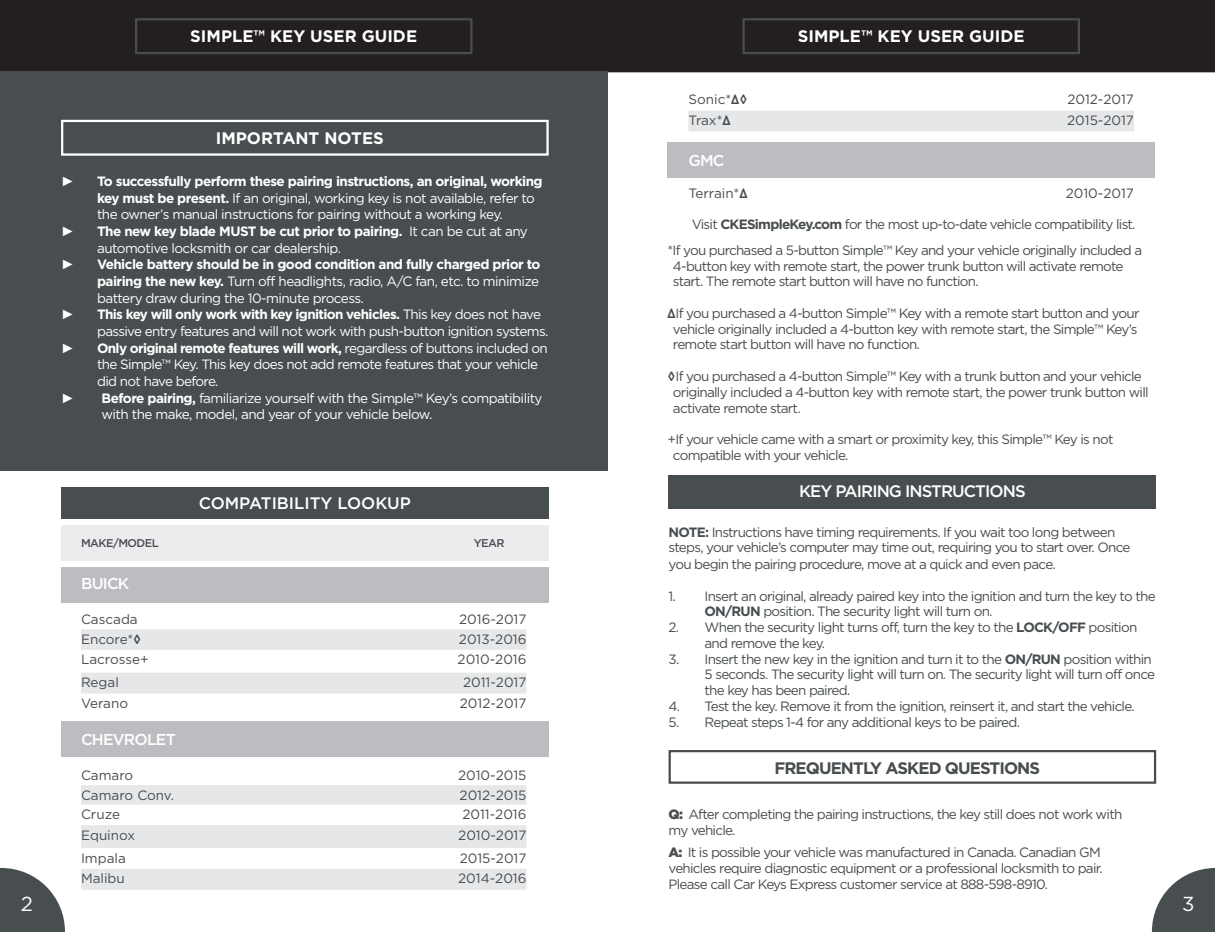
<style>
.page{position:relative;width:1215px;height:932px;background:#fff}
.page>*{position:absolute;margin:0;border:0;box-sizing:border-box;transform-origin:0 0}
.t1{font:20.25px "Gotham";color:#fff}
.Boxed_Note_With_Rule{font:700 16.65px "Gotham";color:#fff}
.Boxed_Note_With_Rule-2{font:700 16.65px "Gotham";letter-spacing:-.055em;color:#484d50}
.Header_Box_1{font:500 16.65px "Gotham";letter-spacing:-.055em;color:#fff}
.Black_Box_4_Step{font:500 16.65px "Gotham";color:#fff}
.t2{font:500 15.75px "Gotham";letter-spacing:-.05em;color:#fff}
.Boxed_Note_With_Rule-3{font:13.5px/15.8px "Gotham";letter-spacing:-.055em;color:#484d50}
.t3{font:13.5px/16.7px "Gotham";letter-spacing:-.04em;color:#fff}
.Boxed_Note_With_Rule-4{font:13.5px "Gotham";color:#484d50}
.t4{font:700 13.5px "Arial";color:#fff}
.t5{font:500 11.25px "Gotham";letter-spacing:-.05em;color:#484d50}
.s1{font-weight:700}
.s2{font-family:"PT Mono";font-weight:700}
.s3{font-weight:900}
</style>
<div class="page">
<div style="left:0;top:0;width:1215px;height:72px;background:#231f20"></div>
<div style="left:135px;top:18px;width:337px;height:36px;border:2px solid #484d50"></div>
<div style="left:742px;top:18px;width:338px;height:36px;border:2px solid #484d50"></div>
<svg style="left:0;top:868px;width:65px;height:64px"></svg>
<svg style="left:1152px;top:868px;width:63px;height:64px"></svg>
<div style="left:0;top:72px;width:608px;height:399px;background:#484d50"></div>
<div style="left:61px;top:120px;width:488px;height:36px;border:2px solid #fff"></div>
<div style="left:61px;top:487px;width:488px;height:31px;background:#484d50"></div>
<div style="left:61px;top:525px;width:488px;height:35px;background:#ececee"></div>
<div style="left:61px;top:567px;width:488px;height:35px;background:#bcbdc0"></div>
<div style="left:61px;top:721px;width:488px;height:35px;background:#bcbdc0"></div>
<div style="left:667px;top:142px;width:488px;height:35px;background:#bcbdc0"></div>
<svg style="left:81px;top:629px;width:445px;height:64px"></svg>
<svg style="left:81px;top:785px;width:445px;height:104px;fill:#e6e7e9"></svg>
<div style="left:688px;top:111px;width:446px;height:20px;background:#e6e7e9"></div>
<div style="left:669px;top:475px;width:487px;height:33px;background:#484d50"></div>
<div style="left:669px;top:750px;width:487px;height:33px;border:2px solid #484d50"></div>
<p class="Boxed_Note_With_Rule" style="left:190px;top:27px;width:228px">SIMPLE™ KEY USER GUIDE</p>
<p class="Boxed_Note_With_Rule" style="left:798px;top:27px;width:228px">SIMPLE™ KEY USER GUIDE</p>
<p class="Boxed_Note_With_Rule" style="left:216px;top:128px;width:170px">IMPORTANT NOTES</p>
<p class="t4" style="left:61px;top:172px;width:15px">►</p>
<p class="t3" style="left:97px;top:173px;width:447px"><span class="s1">To successfully perform these pairing instructions, an original, working key must be present.</span> If an original, working key is not available, refer to the owner’s manual instructions for pairing without a working key.</p>
<p class="t4" style="left:61px;top:222px;width:15px">►</p>
<p class="t3" style="left:97px;top:223px;width:432px"><span class="s1">The new key blade MUST be cut prior to pairing.</span> It can be cut at any automotive locksmith or car dealership.</p>
<p class="t4" style="left:61px;top:256px;width:15px">►</p>
<p class="t3" style="left:97px;top:256px;width:445px;text-align:justify"><span class="s1">Vehicle battery should be in good condition and fully charged prior to pairing the new key.</span> Turn off headlights, radio, A/C fan, etc. to minimize battery draw during the 10-minute process.</p>
<p class="t4" style="left:61px;top:306px;width:15px">►</p>
<p class="t3" style="left:97px;top:306px;width:453px"><span class="s1">This key will only work with key ignition vehicles.</span> This key does not have passive entry features and will not work with push-button ignition systems.</p>
<p class="t4" style="left:61px;top:339px;width:15px">►</p>
<p class="t3" style="left:97px;top:339px;width:452px"><span class="s1">Only original remote features will work,</span> regardless of buttons included on the Simple™ Key. This key does not add remote features that your vehicle did not have before.</p>
<p class="t4" style="left:61px;top:389px;width:15px">►</p>
<p class="t3" style="left:102px;top:389px;width:443px"><span class="s1">Before pairing,</span> familiarize yourself with the Simple™ Key’s compatibility with the make, model, and year of your vehicle below.</p>
<p class="t5" style="left:81px;top:536px;width:79px">MAKE/MODEL</p>
<p class="t2" style="left:81px;top:574px;width:50px">BUICK</p>
<p class="Black_Box_4_Step" style="left:199px;top:493px;width:214px">COMPATIBILITY LOOKUP</p>
<p class="t5" style="left:474px;top:536px;width:32px">YEAR</p>
<p class="Boxed_Note_With_Rule-4" style="left:81px;top:612px;width:58px">Cascada</p>
<p class="Boxed_Note_With_Rule-4" style="left:459px;top:612px;width:69px">2016-2017</p>
<p class="Boxed_Note_With_Rule-3" style="left:81px;top:631px;width:62px">Encore*<span class="s2">◊</span></p>
<p class="Boxed_Note_With_Rule-4" style="left:459px;top:631px;width:69px">2013-2016</p>
<p class="Boxed_Note_With_Rule-4" style="left:81px;top:652px;width:69px">Lacrosse+</p>
<p class="Boxed_Note_With_Rule-4" style="left:458px;top:652px;width:70px">2010-2016</p>
<p class="Boxed_Note_With_Rule-3" style="left:81px;top:674px;width:39px">Regal</p>
<p class="Boxed_Note_With_Rule-4" style="left:463px;top:675px;width:65px">2011-2017</p>
<p class="Boxed_Note_With_Rule-3" style="left:81px;top:695px;width:49px">Verano</p>
<p class="Boxed_Note_With_Rule-4" style="left:460px;top:695px;width:68px">2012-2017</p>
<p class="t2" style="left:81px;top:730px;width:96px">CHEVROLET</p>
<p class="Boxed_Note_With_Rule-3" style="left:81px;top:767px;width:54px">Camaro</p>
<p class="Boxed_Note_With_Rule-4" style="left:458px;top:768px;width:70px">2010-2015</p>
<p class="Boxed_Note_With_Rule-4" style="left:81px;top:787px;width:95px">Camaro Conv.</p>
<p class="Boxed_Note_With_Rule-4" style="left:460px;top:787px;width:68px">2012-2015</p>
<p class="Boxed_Note_With_Rule-3" style="left:81px;top:806px;width:41px">Cruze</p>
<p class="Boxed_Note_With_Rule-4" style="left:462px;top:806px;width:66px">2011-2016</p>
<p class="Boxed_Note_With_Rule-4" style="left:81px;top:827px;width:56px">Equinox</p>
<p class="Boxed_Note_With_Rule-4" style="left:458px;top:827px;width:70px">2010-2017</p>
<p class="Boxed_Note_With_Rule-3" style="left:81px;top:849px;width:46px">Impala</p>
<p class="Boxed_Note_With_Rule-4" style="left:460px;top:850px;width:68px">2015-2017</p>
<p class="Boxed_Note_With_Rule-3" style="left:81px;top:870px;width:45px">Malibu</p>
<p class="Boxed_Note_With_Rule-4" style="left:458px;top:871px;width:70px">2014-2016</p>
<p class="Boxed_Note_With_Rule-3" style="left:688px;top:91px;width:60px">Sonic*<span class="s2">∆◊</span></p>
<p class="Boxed_Note_With_Rule-4" style="left:1067px;top:92px;width:68px">2012-2017</p>
<p class="Boxed_Note_With_Rule-3" style="left:688px;top:112px;width:44px">Trax*<span class="s2">∆</span></p>
<p class="Boxed_Note_With_Rule-4" style="left:1067px;top:113px;width:68px">2015-2017</p>
<p class="t2" style="left:688px;top:151px;width:38px">GMC</p>
<p class="Boxed_Note_With_Rule-4" style="left:688px;top:186px;width:61px">Terrain*<span class="s2">∆</span></p>
<p class="Boxed_Note_With_Rule-4" style="left:1066px;top:186px;width:70px">2010-2017</p>
<p class="Boxed_Note_With_Rule-3" style="left:692px;top:216px;width:445px">Visit <span class="s1">CKESimpleKey.com</span> for the most up-to-date vehicle compatibility list.</p>
<p class="Boxed_Note_With_Rule-3" style="left:667px;top:242px;width:476px">*If you purchased a 5-button Simple™ Key and your vehicle originally included a</p>
<p class="Boxed_Note_With_Rule-3" style="left:673px;top:258px;width:452px">4-button key with remote start, the power trunk button will activate remote</p>
<p class="Boxed_Note_With_Rule-3" style="left:673px;top:273px;width:307px">start. The remote start button will have no function.</p>
<p class="Boxed_Note_With_Rule-3" style="left:667px;top:305px;width:474px"><span class="s2">∆</span>If you purchased a 4-button Simple™ Key with a remote start button and your</p>
<p class="Boxed_Note_With_Rule-3" style="left:673px;top:321px;width:466px">vehicle originally included a 4-button key with remote start, the Simple™ Key’s</p>
<p class="Boxed_Note_With_Rule-3" style="left:673px;top:336px;width:248px">remote start button will have no function.</p>
<p class="Boxed_Note_With_Rule-3" style="left:667px;top:368px;width:476px"><span class="s2">◊</span>If you purchased a 4-button Simple™ Key with a trunk button and your vehicle</p>
<p class="Boxed_Note_With_Rule-3" style="left:673px;top:384px;width:477px">originally included a 4-button key with remote start, the power trunk button will</p>
<p class="Boxed_Note_With_Rule-3" style="left:673px;top:399px;width:129px">activate remote start.</p>
<p class="Boxed_Note_With_Rule-3" style="left:667px;top:431px;width:448px">+If your vehicle came with a smart or proximity key, this Simple™ Key is not</p>
<p class="Boxed_Note_With_Rule-3" style="left:673px;top:447px;width:177px">compatible with your vehicle.</p>
<p class="Header_Box_1" style="left:799px;top:482px;width:228px">KEY PAIRING INSTRUCTIONS</p>
<p class="Boxed_Note_With_Rule-3" style="left:669px;top:523px;width:464px"><span class="s1">NOTE:</span> Instructions have timing requirements. If you wait too long between steps, your vehicle’s computer may time out, requiring you to start over. Once you begin the pairing procedure, move at a quick and even pace.</p>
<p class="Boxed_Note_With_Rule-3" style="left:705px;top:587px;width:453px;text-indent:-36px">1. Insert an original, already paired key into the ignition and turn the key to the<br><span class="s1">ON/RUN</span> position. The security light will turn on.</p>
<p class="Boxed_Note_With_Rule-3" style="left:705px;top:619px;width:434px;text-indent:-36px">2. When the security light turns off, turn the key to the <span class="s1">LOCK/OFF</span> position and remove the key.</p>
<p class="Boxed_Note_With_Rule-3" style="left:705px;top:650px;width:452px;text-indent:-36px">3. Insert the new key in the ignition and turn it to the <span class="s1">ON/RUN</span> position within<br>5 seconds. The security light will turn on. The security light will turn off once the key has been paired.</p>
<p class="Boxed_Note_With_Rule-3" style="left:669px;top:698px;width:468px">4. Test the key. Remove it from the ignition, reinsert it, and start the vehicle.</p>
<p class="Boxed_Note_With_Rule-3" style="left:669px;top:713px;width:353px">5. Repeat steps 1-4 for any additional keys to be paired.</p>
<p class="Boxed_Note_With_Rule-2" style="left:774px;top:758px;width:267px">FREQUENTLY ASKED QUESTIONS</p>
<p class="Boxed_Note_With_Rule-3" style="left:669px;top:806px;width:455px"><span class="s3">Q:</span> After completing the pairing instructions, the key still does not work with my vehicle.</p>
<p class="Boxed_Note_With_Rule-3" style="left:669px;top:844px;width:436px"><span class="s3">A:</span> It is possible your vehicle was manufactured in Canada. Canadian GM vehicles require diagnostic equipment or a professional locksmith to pair.<br>Please call Car Keys Express customer service at 888-598-8910.</p>
<h1 class="t1" style="left:21px;top:892px;width:14px">2</h1>
<h1 class="t1" style="left:1182px;top:892px;width:14px">3</h1>
</div>
